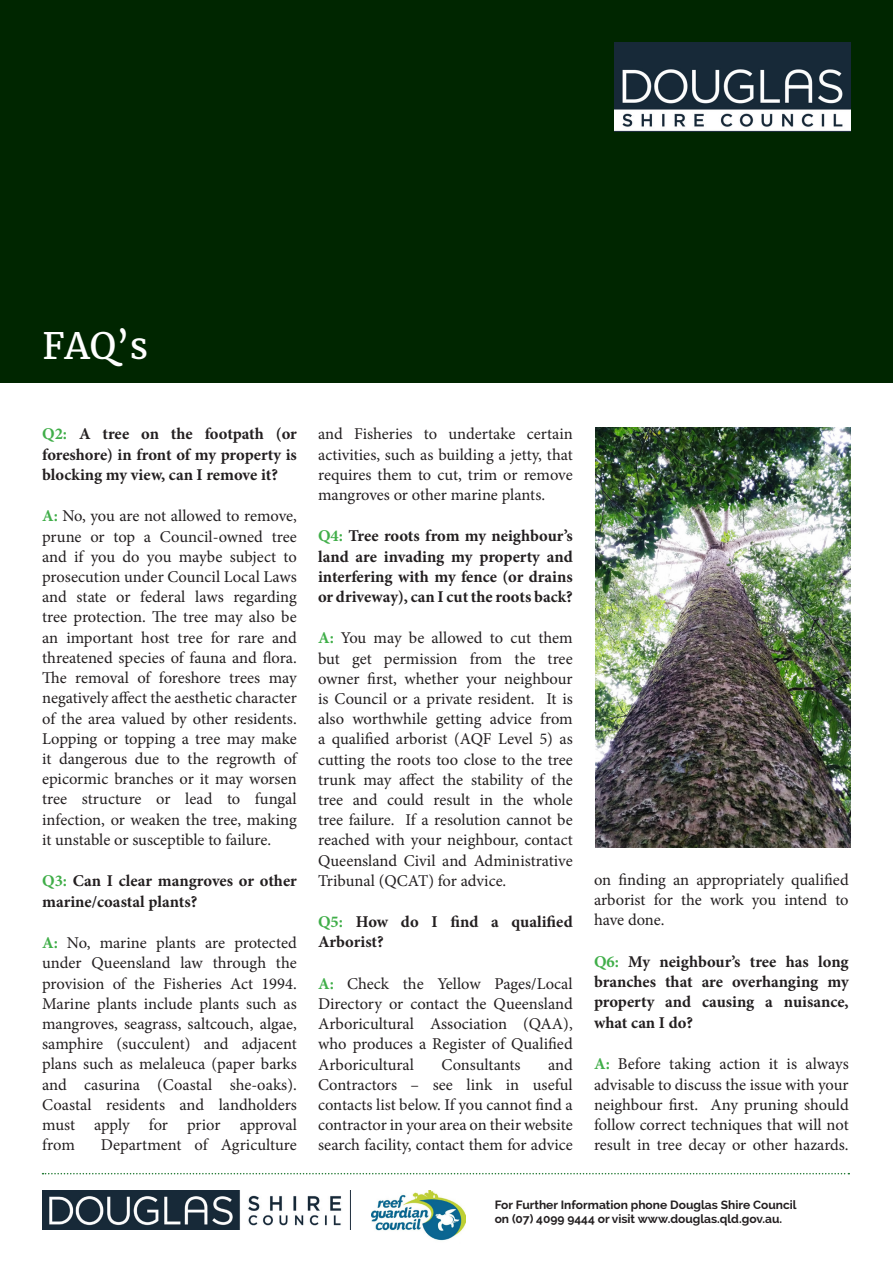
<style>
.page{position:relative;width:893px;height:1263px;background:#fff}
.page>*{position:absolute;margin:0;border:0;box-sizing:border-box;transform-origin:0 0}
.t1{font:36px "Merriweather";color:#fff}
.t2{font:16.5px/20.2px "Minion Pro";letter-spacing:-.005em;color:#231f20;text-align:justify}
.t3{font:700 16.5px/20.2px "Minion Pro";color:#231f20;text-align:justify}
.t4{font:700 12px/14.4px "Raleway";color:#231f20}
.s1{color:#40ae49}
.s2{font-weight:700;color:#40ae49}
</style>
<div class="page">
<svg style="left:43px;top:1173px;width:806px;height:1px"></svg>
<img style="left:42px;top:1191px;width:308px;height:38px">
<img style="left:371px;top:1191px;width:94px;height:50px">
<div style="left:0;top:0;width:893px;height:383px;background:#002600"></div>
<img style="left:614px;top:43px;width:236px;height:89px">
<img style="left:595px;top:427px;width:255px;height:421px">
<p class="t1" style="left:43px;top:321px;width:107px">FAQ’s</p>
<p class="t3" style="left:42px;top:424px;width:256px"><span class="s1">Q2:</span> A tree on the footpath (or foreshore) in front of my property is blocking my view, can I remove it?</p>
<p class="t2" style="left:42px;top:506px;width:256px"><span class="s2">A:</span> No, you are not allowed to remove, prune or top a Council-owned tree and if you do you maybe subject to prosecution under Council Local Laws and state or federal laws regarding tree protection. The tree may also be an important host tree for rare and threatened species of fauna and flora.<br>The removal of foreshore trees may negatively affect the aesthetic character of the area valued by other residents.<br>Lopping or topping a tree may make it dangerous due to the regrowth of epicormic branches or it may worsen tree structure or lead to fungal infection, or weaken the tree, making it unstable or susceptible to failure.</p>
<p class="t3" style="left:42px;top:871px;width:256px"><span class="s1">Q3:</span> Can I clear mangroves or other marine/coastal plants?</p>
<p class="t2" style="left:42px;top:933px;width:256px"><span class="s2">A:</span> No, marine plants are protected under Queensland law through the provision of the Fisheries Act 1994.<br>Marine plants include plants such as mangroves, seagrass, saltcouch, algae, samphire (succulent) and adjacent plans such as melaleuca (paper barks and casurina (Coastal she-oaks).<br>Coastal residents and landholders must apply for prior approval from</p>
<p class="t2" style="left:101px;top:1135px;width:197px">Department of Agriculture</p>
<p class="t2" style="left:318px;top:424px;width:256px">and Fisheries to undertake certain activities, such as building a jetty, that requires them to cut, trim or remove mangroves or other marine plants.</p>
<p class="t3" style="left:318px;top:526px;width:256px"><span class="s1">Q4:</span> Tree roots from my neighbour’s land are invading my property and interfering with my fence (or drains or driveway), can I cut the roots back?</p>
<p class="t2" style="left:318px;top:628px;width:256px"><span class="s2">A:</span> You may be allowed to cut them but get permission from the tree owner first, whether your neighbour is Council or a private resident. It is also worthwhile getting advice from a qualified arborist (AQF Level 5) as cutting the roots too close to the tree trunk may affect the stability of the tree and could result in the whole tree failure. If a resolution cannot be reached with your neighbour, contact Queensland Civil and Administrative Tribunal (QCAT) for advice.</p>
<p class="t3" style="left:318px;top:911px;width:256px"><span class="s1">Q5:</span> How do I find a qualified<br>Arborist?</p>
<p class="t2" style="left:318px;top:973px;width:256px"><span class="s2">A:</span> Check the Yellow Pages/Local Directory or contact the Queensland Arboricultural Association (QAA), who produces a Register of Qualified Arboricultural</p>
<p class="t2" style="left:318px;top:1054px;width:256px;text-indent:230px">and Contractors – see link in useful contacts list below. If you cannot find a contractor in your area on their website search facility, contact them for advice</p>
<p class="t2" style="left:441px;top:1054px;width:81px">Consultants</p>
<p class="t2" style="left:594px;top:870px;width:256px">on finding an appropriately qualified arborist for the work you intend to have done.</p>
<p class="t3" style="left:594px;top:951px;width:256px"><span class="s1">Q6:</span> My neighbour’s tree has long branches that are overhanging my property and causing a nuisance, what can I do?</p>
<p class="t2" style="left:594px;top:1054px;width:256px"><span class="s2">A:</span> Before taking action it is always advisable to discuss the issue with your neighbour first. Any pruning should follow correct techniques that will not result in tree decay or other hazards.</p>
<p class="t4" style="left:495px;top:1197px;width:303px">For Further Information phone Douglas Shire Council on (07) 4099 9444 or visit www.douglas.qld.gov.au.</p>
</div>
